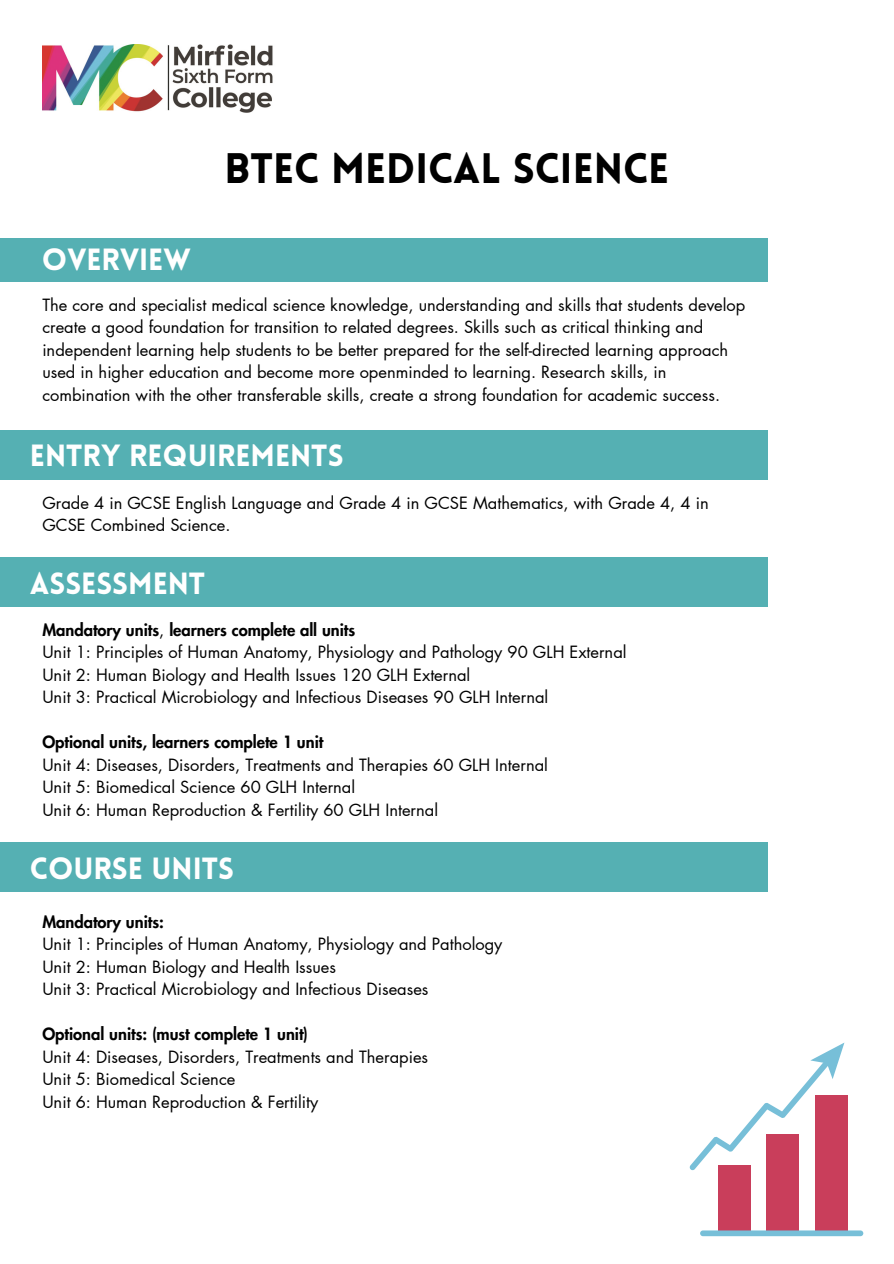
<style>
.page{position:relative;width:894px;height:1264px;background:#fff}
.page>*{position:absolute;margin:0;border:0;box-sizing:border-box;transform-origin:0 0}
.t1{font:900 41.7px "Lovelo";color:#000}
.t2{font:900 30px "Lovelo";color:#fff}
.t3{font:16.5px/22.5px "Futura LT Pro";color:#000}
.t4{font:800 16.5px "Futura LT Pro";color:#000}
.s1{font-weight:400}
</style>
<div class="page">
<img style="left:42px;top:45px;width:231px;height:67px">
<div style="left:0;top:238px;width:767px;height:44px;background:#55b0b3"></div>
<div style="left:0;top:430px;width:767px;height:50px;background:#55b0b3"></div>
<div style="left:718px;top:1165px;width:32px;height:68px;background:#c93e5b"></div>
<div style="left:766px;top:1134px;width:32px;height:99px;background:#c93e5b"></div>
<div style="left:814px;top:1095px;width:33px;height:138px;background:#c93e5b"></div>
<div style="left:700px;top:1230px;width:163px;height:6px;background:#77bfd8;border-radius:3px"></div>
<svg style="left:689px;top:1043px;width:155px;height:127px"></svg>
<div style="left:0;top:557px;width:767px;height:50px;background:#55b0b3"></div>
<div style="left:0;top:842px;width:767px;height:50px;background:#55b0b3"></div>
<h1 class="t1" style="left:224px;top:152px;width:446px">BTEC MEDICAL SCIENCE</h1>
<h2 class="t2" style="left:42px;top:247px;width:150px">OVERVIEW</h2>
<p class="t3" style="left:42px;top:294px;width:704px">The core and specialist medical science knowledge, understanding and skills that students develop create a good foundation for transition to related degrees. Skills such as critical thinking and independent learning help students to be better prepared for the self-directed learning approach used in higher education and become more openminded to learning. Research skills, in combination with the other transferable skills, create a strong foundation for academic success.</p>
<h2 class="t2" style="left:30px;top:444px;width:315px">ENTRY REQUIREMENTS</h2>
<p class="t3" style="left:42px;top:492px;width:667px">Grade 4 in GCSE English Language and Grade 4 in GCSE Mathematics, with Grade 4, 4 in<br>GCSE Combined Science.</p>
<h2 class="t2" style="left:30px;top:571px;width:177px">ASSESSMENT</h2>
<p class="t4" style="left:42px;top:622px;width:314px">Mandatory units<span class="s1">,</span> learners complete all units</p>
<p class="t3" style="left:42px;top:641px;width:585px">Unit 1: Principles of Human Anatomy, Physiology and Pathology 90 GLH External</p>
<p class="t3" style="left:42px;top:664px;width:429px">Unit 2: Human Biology and Health Issues 120 GLH External</p>
<p class="t3" style="left:42px;top:686px;width:507px">Unit 3: Practical Microbiology and Infectious Diseases 90 GLH Internal</p>
<p class="t4" style="left:42px;top:734px;width:282px">Optional units, learners complete 1 unit</p>
<p class="t3" style="left:42px;top:754px;width:507px">Unit 4: Diseases, Disorders, Treatments and Therapies 60 GLH Internal</p>
<p class="t3" style="left:42px;top:776px;width:314px">Unit 5: Biomedical Science 60 GLH Internal</p>
<p class="t3" style="left:42px;top:799px;width:397px">Unit 6: Human Reproduction &amp; Fertility 60 GLH Internal</p>
<h2 class="t2" style="left:30px;top:856px;width:206px">COURSE UNITS</h2>
<p class="t4" style="left:42px;top:913px;width:123px">Mandatory units:</p>
<p class="t3" style="left:42px;top:933px;width:461px">Unit 1: Principles of Human Anatomy, Physiology and Pathology</p>
<p class="t3" style="left:42px;top:955px;width:295px">Unit 2: Human Biology and Health Issues</p>
<p class="t3" style="left:42px;top:978px;width:387px">Unit 3: Practical Microbiology and Infectious Diseases</p>
<p class="t4" style="left:42px;top:1026px;width:267px">Optional units: (must complete 1 unit)</p>
<p class="t3" style="left:42px;top:1045px;width:387px">Unit 4: Diseases, Disorders, Treatments and Therapies</p>
<p class="t3" style="left:42px;top:1068px;width:194px">Unit 5: Biomedical Science</p>
<p class="t3" style="left:42px;top:1090px;width:277px">Unit 6: Human Reproduction &amp; Fertility</p>
</div>
